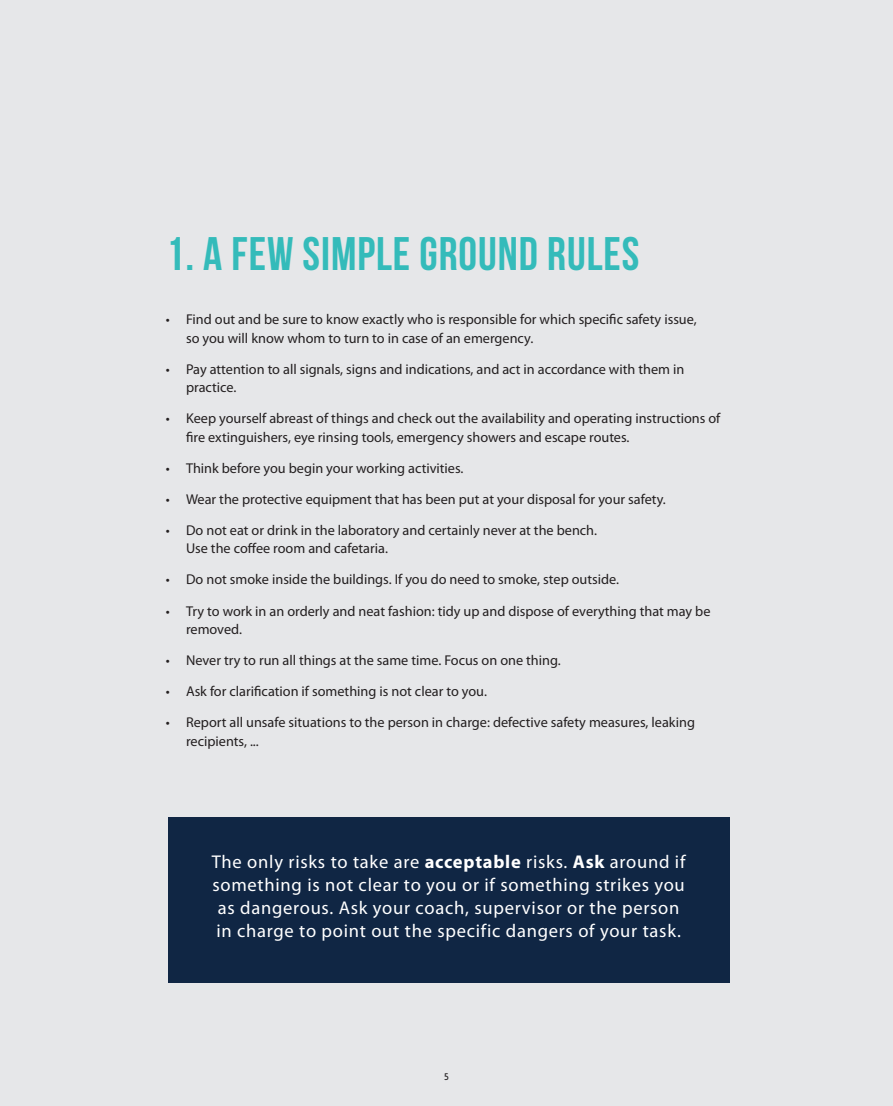
<style>
.page{position:relative;width:893px;height:1106px;background:#e6e7e9}
.page>*{position:absolute;margin:0;border:0;box-sizing:border-box;transform-origin:0 0}
.t1{font:47.1px "Bebas Neue";letter-spacing:.02em;color:#34bbba}
.t2{font:18.6px/22.8px "Myriad Pro";letter-spacing:.04em;color:#fff}
.t3{font:14.25px/18.5px "Myriad Pro";color:#231f20}
.t4{font:500 10.5px "Agenda";color:#231f20}
.s1{font-weight:700}
</style>
<div class="page">
<div style="left:168px;top:817px;width:561px;height:166px;background:#102644"></div>
<p class="t1" style="left:166px;top:228px;width:475px">1. A FEW SIMPLE GROUND RULES</p>
<p class="t3" style="left:186px;top:310px;width:512px;text-indent:-20px">• Find out and be sure to know exactly who is responsible for which specific safety issue, so you will know whom to turn to in case of an emergency.</p>
<p class="t3" style="left:186px;top:360px;width:500px;text-indent:-20px">• Pay attention to all signals, signs and indications, and act in accordance with them in practice.</p>
<p class="t3" style="left:186px;top:409px;width:536px;text-indent:-20px">• Keep yourself abreast of things and check out the availability and operating instructions of fire extinguishers, eye rinsing tools, emergency showers and escape routes.</p>
<p class="t3" style="left:166px;top:459px;width:299px">• Think before you begin your working activities.</p>
<p class="t3" style="left:166px;top:490px;width:501px">• Wear the protective equipment that has been put at your disposal for your safety.</p>
<p class="t3" style="left:186px;top:521px;width:413px;text-indent:-20px">• Do not eat or drink in the laboratory and certainly never at the bench.<br>Use the coffee room and cafetaria.</p>
<p class="t3" style="left:166px;top:571px;width:455px">• Do not smoke inside the buildings. If you do need to smoke, step outside.</p>
<p class="t3" style="left:186px;top:602px;width:526px;text-indent:-20px">• Try to work in an orderly and neat fashion: tidy up and dispose of everything that may be removed.</p>
<p class="t3" style="left:166px;top:651px;width:396px">• Never try to run all things at the same time. Focus on one thing.</p>
<p class="t3" style="left:166px;top:682px;width:323px">• Ask for clarification if something is not clear to you.</p>
<p class="t3" style="left:186px;top:713px;width:510px;text-indent:-20px">• Report all unsafe situations to the person in charge: defective safety measures, leaking recipients, ...</p>
<p class="t2" style="left:212px;top:851px;width:475px">The only risks to take are <span class="s1">acceptable</span> risks. <span class="s1">Ask</span> around if something is not clear to you or if something strikes you as dangerous. Ask your coach, supervisor or the person in charge to point out the specific dangers of your task.</p>
<p class="t4" style="left:444px;top:1070px;width:6px">5</p>
</div>
